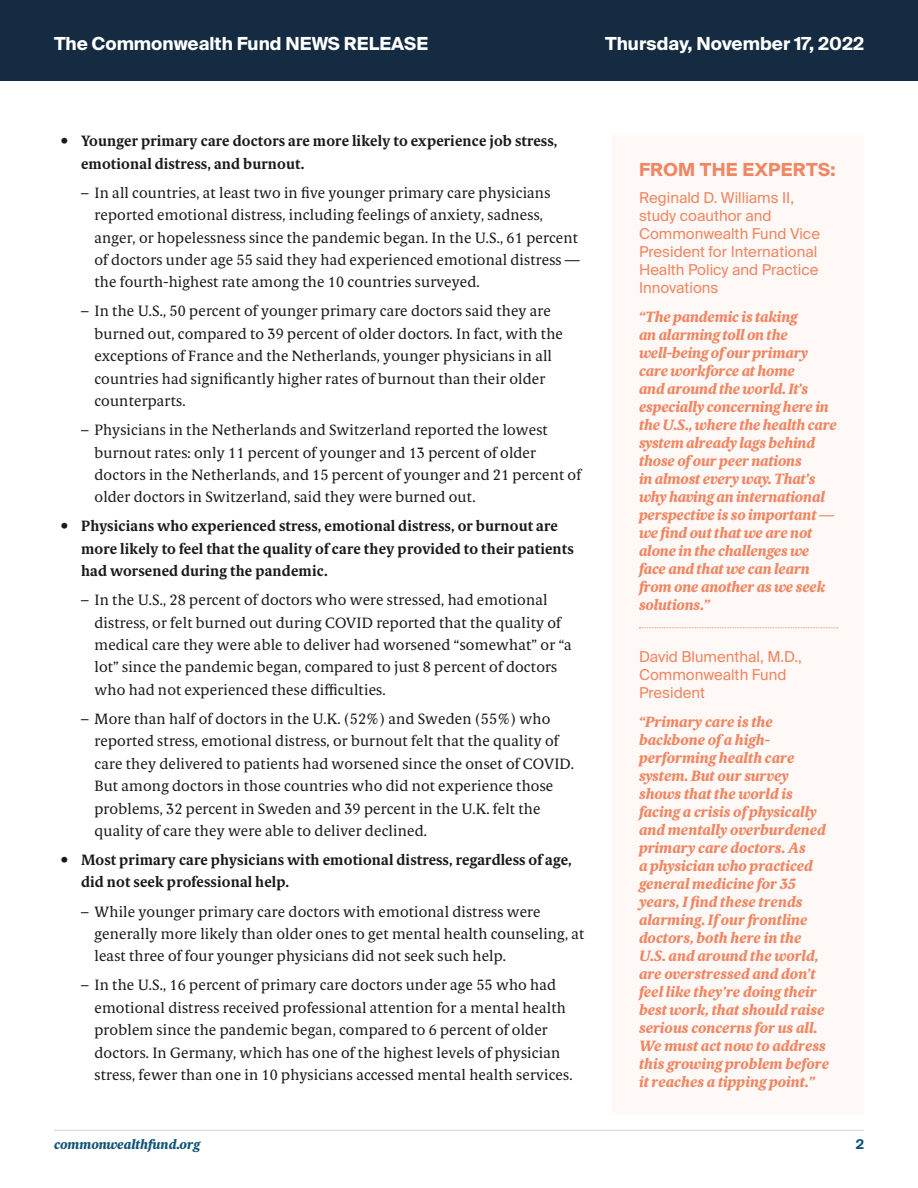
<style>
.page{position:relative;width:918px;height:1188px;background:#fff}
.page>*{position:absolute;margin:0;border:0;box-sizing:border-box;transform-origin:0 0}
.t1{font:700 18px "Suisse Intl";color:#fff}
.Body{font:700 18px "Suisse Intl";letter-spacing:.02em;color:#f08662}
.t2{font:15px/22.4px "Berlingske Serif Text";letter-spacing:.01em;color:#1a1a1a}
.Body-2{font:italic 800 15px/18px "Berlingske Serif Text";letter-spacing:-.01em;color:#f08662}
.t3{font:700 15px/22.4px "Berlingske Serif Text";letter-spacing:.01em;color:#1a1a1a}
.Body-3{font:15px/18px "Suisse Intl";color:#f08662}
.t4{font:italic 800 13.5px "Berlingske Serif Text";color:#115479}
.t5{font:700 13.5px "Suisse Intl";color:#115479}
</style>
<div class="page">
<div style="left:0;top:0;width:918px;height:81px;background:#142b41"></div>
<hr style="left:54px;top:1130px;width:810px;height:1px;background:#d1d1d1">
<div style="left:612px;top:135px;width:252px;height:979px;background:#fef9f7"></div>
<svg style="left:639px;top:627px;width:199px;height:1px"></svg>
<p class="t1" style="left:54px;top:33px;width:376px">The Commonwealth Fund NEWS RELEASE</p>
<p class="t1" style="left:605px;top:33px;width:260px">Thursday, November 17, 2022</p>
<p class="t3" style="left:81px;top:130px;width:478px;text-indent:-20px">• Younger primary care doctors are more likely to experience job stress, emotional distress, and burnout.</p>
<p class="t2" style="left:94px;top:181px;width:487px;text-indent:-14px">– In all countries, at least two in five younger primary care physicians reported emotional distress, including feelings of anxiety, sadness, anger, or hopelessness since the pandemic began. In the U.S., 61 percent of doctors under age 55 said they had experienced emotional distress — the fourth-highest rate among the 10 countries surveyed.</p>
<p class="t2" style="left:94px;top:300px;width:470px;text-indent:-14px">– In the U.S., 50 percent of younger primary care doctors said they are burned out, compared to 39 percent of older doctors. In fact, with the exceptions of France and the Netherlands, younger physicians in all countries had significantly higher rates of burnout than their older counterparts.</p>
<p class="t2" style="left:94px;top:419px;width:488px;text-indent:-14px">– Physicians in the Netherlands and Switzerland reported the lowest burnout rates: only 11 percent of younger and 13 percent of older doctors in the Netherlands, and 15 percent of younger and 21 percent of older doctors in Switzerland, said they were burned out.</p>
<p class="t3" style="left:81px;top:515px;width:494px;text-indent:-20px">• Physicians who experienced stress, emotional distress, or burnout are more likely to feel that the quality of care they provided to their patients had worsened during the pandemic.</p>
<p class="t2" style="left:94px;top:589px;width:479px;text-indent:-14px">– In the U.S., 28 percent of doctors who were stressed, had emotional distress, or felt burned out during COVID reported that the quality of medical care they were able to deliver had worsened “somewhat” or “a lot” since the pandemic began, compared to just 8 percent of doctors who had not experienced these difficulties.</p>
<p class="t2" style="left:94px;top:708px;width:481px;text-indent:-14px">– More than half of doctors in the U.K. (52%) and Sweden (55%) who reported stress, emotional distress, or burnout felt that the quality of care they delivered to patients had worsened since the onset of COVID.<br>But among doctors in those countries who did not experience those problems, 32 percent in Sweden and 39 percent in the U.K. felt the quality of care they were able to deliver declined.</p>
<p class="t3" style="left:81px;top:849px;width:492px;text-indent:-20px">• Most primary care physicians with emotional distress, regardless of age, did not seek professional help.</p>
<p class="t2" style="left:94px;top:900px;width:491px;text-indent:-14px">– While younger primary care doctors with emotional distress were generally more likely than older ones to get mental health counseling, at least three of four younger physicians did not seek such help.</p>
<p class="t2" style="left:94px;top:974px;width:480px;text-indent:-14px">– In the U.S., 16 percent of primary care doctors under age 55 who had emotional distress received professional attention for a mental health problem since the pandemic began, compared to 6 percent of older doctors. In Germany, which has one of the highest levels of physician stress, fewer than one in 10 physicians accessed mental health services.</p>
<p class="Body" style="left:639px;top:159px;width:198px">FROM THE EXPERTS:</p>
<p class="Body-3" style="left:639px;top:189px;width:183px">Reginald D. Williams II, study coauthor and<br>Commonwealth Fund Vice<br>President for International<br>Health Policy and Practice<br>Innovations</p>
<p class="Body-2" style="left:639px;top:308px;width:199px">“The pandemic is taking<br>an alarming toll on the well-being of our primary care workforce at home<br>and around the world. It’s especially concerning here in the U.S., where the health care system already lags behind those of our peer nations<br>in almost every way. That’s why having an international perspective is so important — we find out that we are not alone in the challenges we face and that we can learn from one another as we seek solutions.”</p>
<p class="Body-3" style="left:639px;top:648px;width:164px">David Blumenthal, M.D.,<br>Commonwealth Fund<br>President</p>
<p class="Body-2" style="left:639px;top:712px;width:192px">“Primary care is the backbone of a high&shy;performing health care system. But our survey shows that the world is facing a crisis of physically and mentally overburdened primary care doctors. As<br>a physician who practiced general medicine for 35 years, I find these trends alarming. If our frontline doctors, both here in the<br>U.S. and around the world, are overstressed and don’t feel like they’re doing their best work, that should raise serious concerns for us all.<br>We must act now to address this growing problem before it reaches a tipping point.”</p>
<p class="t4" style="left:54px;top:1134px;width:147px">commonwealthfund.org</p>
<p class="t5" style="left:856px;top:1136px;width:10px">2</p>
</div>
